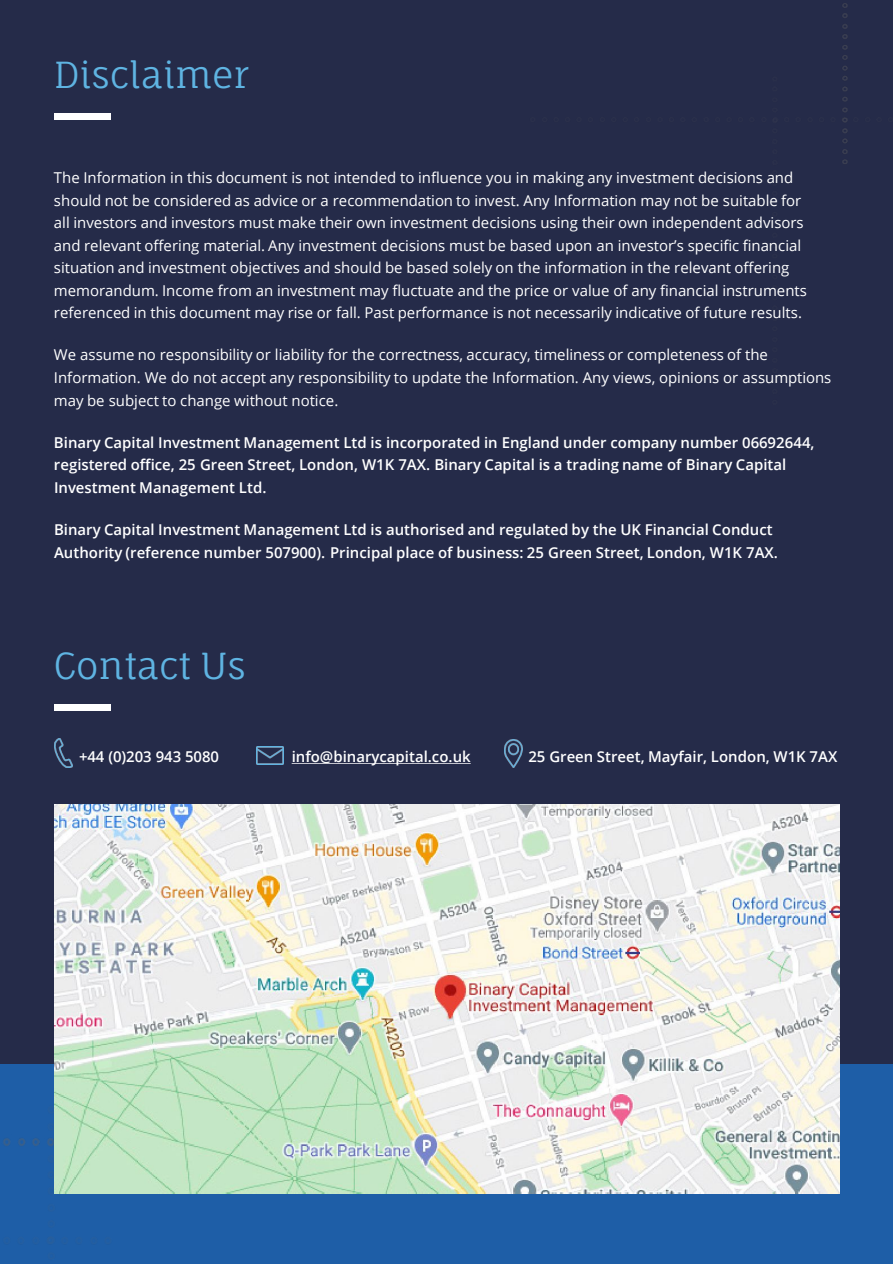
<style>
.page{position:relative;width:893px;height:1264px;background:#fff}
.page>*{position:absolute;margin:0;border:0;box-sizing:border-box;transform-origin:0 0}
.t1{font:36px "Fauna One";color:#5fb4e2}
.t2{font:15px/22.5px "Open Sans";color:#fff}
.t3{font:600 15px/22.5px "Open Sans";color:#fff}
</style>
<div class="page">
<div style="left:0;top:0;width:892px;height:1064px;background:#252b49"></div>
<div style="left:0;top:1064px;width:892px;height:199px;background:#1e5ea7"></div>
<img style="left:3px;top:1138px;width:443px;height:106px">
<img style="left:54px;top:804px;width:785px;height:388px">
<div style="left:54px;top:113px;width:57px;height:7px;background:#fff"></div>
<div style="left:54px;top:704px;width:57px;height:6px;background:#fff"></div>
<svg style="left:292px;top:763px;width:178px;height:1px"></svg>
<img style="left:256px;top:746px;width:28px;height:18px">
<img style="left:54px;top:738px;width:18px;height:29px">
<img style="left:504px;top:739px;width:18px;height:28px">
<h2 class="t1" style="left:54px;top:53px;width:196px">Disclaimer</h2>
<p class="t2" style="left:54px;top:166px;width:754px">The Information in this document is not intended to influence you in making any investment decisions and should not be considered as advice or a recommendation to invest. Any Information may not be suitable for all investors and investors must make their own investment decisions using their own independent advisors and relevant offering material. Any investment decisions must be based upon an investor’s specific financial situation and investment objectives and should be based solely on the information in the relevant offering memorandum. Income from an investment may fluctuate and the price or value of any financial instruments referenced in this document may rise or fall. Past performance is not necessarily indicative of future results.</p>
<p class="t2" style="left:54px;top:343px;width:778px">We assume no responsibility or liability for the correctness, accuracy, timeliness or completeness of the<br>Information. We do not accept any responsibility to update the Information. Any views, opinions or assumptions may be subject to change without notice.</p>
<p class="t3" style="left:54px;top:430px;width:761px">Binary Capital Investment Management Ltd is incorporated in England under company number 06692644, registered office, 25 Green Street, London, W1K 7AX. Binary Capital is a trading name of Binary Capital<br>Investment Management Ltd.</p>
<p class="t3" style="left:54px;top:518px;width:725px">Binary Capital Investment Management Ltd is authorised and regulated by the UK Financial Conduct<br>Authority (reference number 507900). Principal place of business: 25 Green Street, London, W1K 7AX.</p>
<p class="t1" style="left:54px;top:643px;width:193px">Contact Us</p>
<p class="t3" style="left:79px;top:745px;width:141px">+44 (0)203 943 5080</p>
<p class="t3" style="left:292px;top:745px;width:180px">info@binarycapital.co.uk</p>
<p class="t3" style="left:528px;top:745px;width:310px">25 Green Street, Mayfair, London, W1K 7AX</p>
</div>
